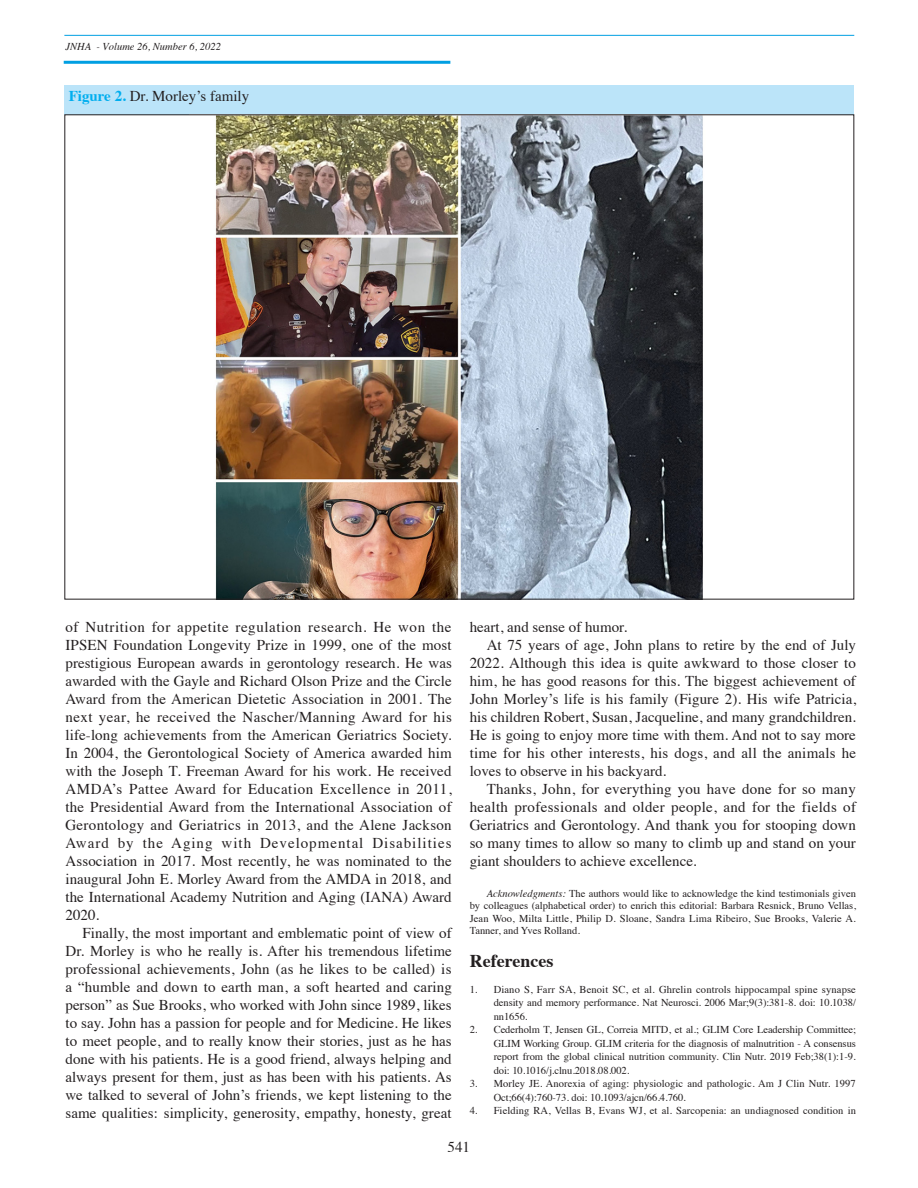
<style>
.page{position:relative;width:918px;height:1188px;background:#fff}
.page>*{position:absolute;margin:0;border:0;box-sizing:border-box;transform-origin:0 0}
.TITRE_1{font:700 18px "Times";color:#231f20}
.TITRE_1-2{font:15px/18px "Times";color:#231f20;text-align:justify}
.t1{font:10.5px/13.5px "Times";letter-spacing:.005em;color:#231f20;text-align:justify}
.t2{font:italic 10.5px "Times";color:#231f20}
.s1{font-weight:700;color:#00aeef}
.s2{font-style:italic}
</style>
<div class="page">
<hr style="left:64px;top:35px;width:790px;height:1px;background:#009fe2">
<hr style="left:64px;top:61px;width:386px;height:3px;background:#009fe2">
<div style="left:64px;top:85px;width:790px;height:30px;background:#bbe4f9"></div>
<img style="left:215px;top:116px;width:488px;height:482px">
<p class="t2" style="left:66px;top:38px;width:157px">JNHA - Volume 26, Number 6, 2022</p>
<p class="TITRE_1-2" style="left:69px;top:85px;width:182px"><span class="s1">Figure 2.</span> Dr. Morley’s family</p>
<p class="TITRE_1-2" style="left:66px;top:617px;width:388px">of Nutrition for appetite regulation research. He won the IPSEN Foundation Longevity Prize in 1999, one of the most prestigious European awards in gerontology research. He was awarded with the Gayle and Richard Olson Prize and the Circle Award from the American Dietetic Association in 2001. The next year, he received the Nascher/Manning Award for his life-long achievements from the American Geriatrics Society.<br>In 2004, the Gerontological Society of America awarded him with the Joseph T. Freeman Award for his work. He received AMDA’s Pattee Award for Education Excellence in 2011, the Presidential Award from the International Association of Gerontology and Geriatrics in 2013, and the Alene Jackson Award by the Aging with Developmental Disabilities Association in 2017. Most recently, he was nominated to the inaugural John E. Morley Award from the AMDA in 2018, and the International Academy Nutrition and Aging (IANA) Award 2020.</p>
<p class="TITRE_1-2" style="left:66px;top:923px;width:388px;text-indent:17px">Finally, the most important and emblematic point of view of Dr. Morley is who he really is. After his tremendous lifetime professional achievements, John (as he likes to be called) is a “humble and down to earth man, a soft hearted and caring person” as Sue Brooks, who worked with John since 1989, likes to say. John has a passion for people and for Medicine. He likes to meet people, and to really know their stories, just as he has done with his patients. He is a good friend, always helping and always present for them, just as has been with his patients. As we talked to several of John’s friends, we kept listening to the same qualities: simplicity, generosity, empathy, honesty, great</p>
<p class="TITRE_1-2" style="left:470px;top:617px;width:159px">heart, and sense of humor.</p>
<p class="TITRE_1-2" style="left:470px;top:635px;width:388px;text-indent:17px">At 75 years of age, John plans to retire by the end of July 2022. Although this idea is quite awkward to those closer to him, he has good reasons for this. The biggest achievement of John Morley’s life is his family (Figure 2). His wife Patricia, his children Robert, Susan, Jacqueline, and many grandchildren.<br>He is going to enjoy more time with them. And not to say more time for his other interests, his dogs, and all the animals he loves to observe in his backyard.</p>
<p class="TITRE_1-2" style="left:470px;top:779px;width:388px;text-indent:17px">Thanks, John, for everything you have done for so many health professionals and older people, and for the fields of Geriatrics and Gerontology. And thank you for stooping down so many times to allow so many to climb up and stand on your giant shoulders to achieve excellence.</p>
<p class="t1" style="left:470px;top:886px;width:388px;line-height:12.6px;text-indent:17px"><span class="s2">Acknowledgments:</span> The authors would like to acknowledge the kind testimonials given by colleagues (alphabetical order) to enrich this editorial: Barbara Resnick, Bruno Vellas, Jean Woo, Milta Little, Philip D. Sloane, Sandra Lima Ribeiro, Sue Brooks, Valerie A.<br>Tanner, and Yves Rolland.</p>
<p class="TITRE_1" style="left:470px;top:943px;width:85px">References</p>
<p class="t1" style="left:494px;top:981px;width:364px;text-indent:-24px">1. Diano S, Farr SA, Benoit SC, et al. Ghrelin controls hippocampal spine synapse density and memory performance. Nat Neurosci. 2006 Mar;9(3):381-8. doi: 10.1038/ nn1656.</p>
<p class="t1" style="left:494px;top:1022px;width:364px;text-indent:-24px">2. Cederholm T, Jensen GL, Correia MITD, et al.; GLIM Core Leadership Committee; GLIM Working Group. GLIM criteria for the diagnosis of malnutrition - A consensus report from the global clinical nutrition community. Clin Nutr. 2019 Feb;38(1):1-9. doi: 10.1016/j.clnu.2018.08.002.</p>
<p class="t1" style="left:494px;top:1076px;width:364px;text-indent:-24px">3. Morley JE. Anorexia of aging: physiologic and pathologic. Am J Clin Nutr. 1997<br>Oct;66(4):760-73. doi: 10.1093/ajcn/66.4.760.</p>
<p class="t1" style="left:470px;top:1103px;width:388px">4. Fielding RA, Vellas B, Evans WJ, et al. Sarcopenia: an undiagnosed condition in</p>
<p class="TITRE_1-2" style="left:448px;top:1136px;width:24px">541</p>
</div>
